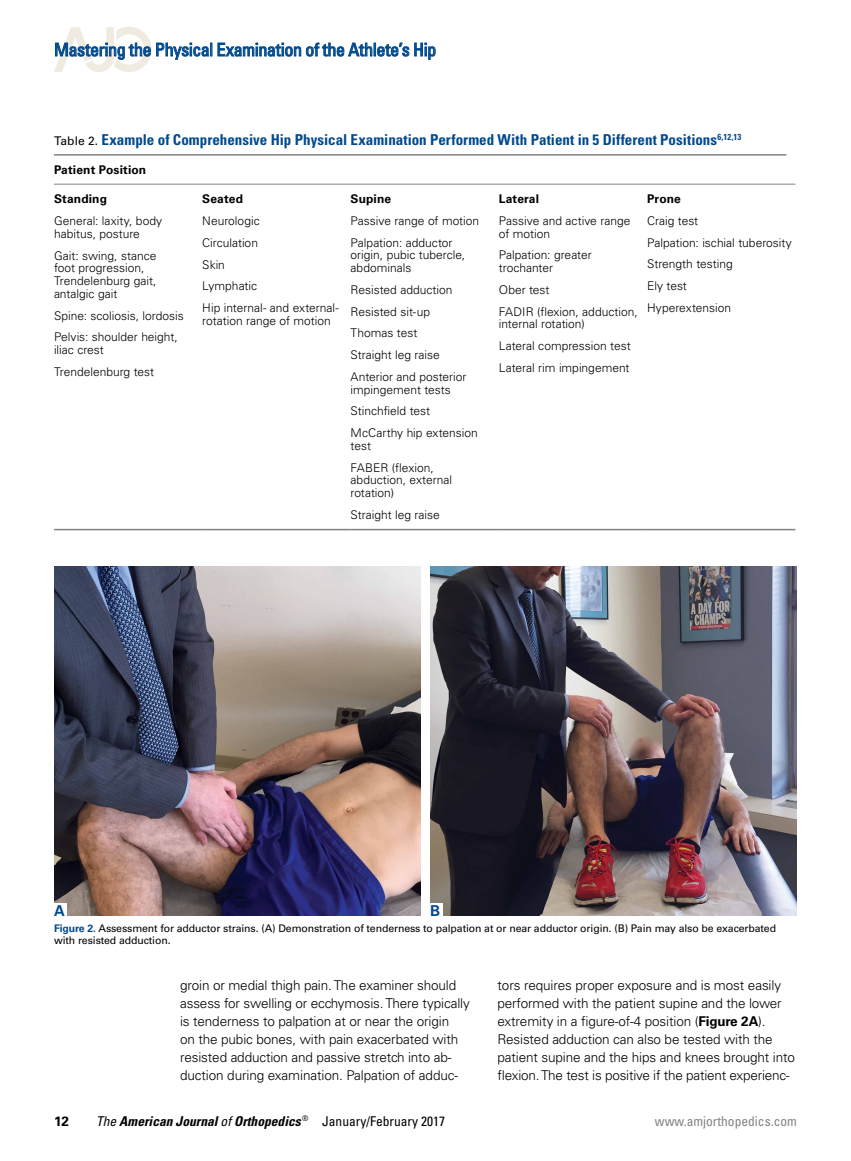
<style>
.page{position:relative;width:851px;height:1161px;background:#fff}
.page>*{position:absolute;margin:0;border:0;box-sizing:border-box;transform-origin:0 0}
.t1{font:condensed 18px "Univers LT Std";letter-spacing:-.02em;color:#004a8f}
.t2{font:700 condensed 15px "Univers LT Std";color:#004a8f}
.t3{font:700 15px "Univers LT Std";color:#004a8f}
.t4{font:300 13.5px/18px "Univers LT Std";letter-spacing:-.01em;color:#000}
.t5{font:italic 700 condensed 13.5px "Univers LT Std";color:#000}
.t6{font:condensed 13.5px "Univers LT Std";color:#808285}
.t7{font:700 13.5px "Univers LT Std";color:#000}
.t8{font:300 12px/21.8px "Univers LT Std";color:#000}
.t9{font:700 12px "Univers LT Std";letter-spacing:.01em;color:#000}
.t10{font:10.5px/12px "Univers LT Std";letter-spacing:-.01em;color:#000}
.s1{font-weight:400;font-stretch:normal;font-size:12px;color:#000}
.s2{font-weight:700;color:#004a8f}
.s3{font-weight:700}
.s4{font-weight:400}
.s5{font-weight:400;font-style:normal}
</style>
<div class="page">
<svg style="left:54px;top:27px;width:158px;height:45px"></svg>
<svg style="left:218px;top:42px;width:217px;height:18px"></svg>
<hr style="left:54px;top:184px;width:148px;height:1px;background:#808285">
<hr style="left:202px;top:184px;width:148px;height:1px;background:#808285">
<hr style="left:350px;top:184px;width:149px;height:1px;background:#808285">
<hr style="left:499px;top:184px;width:148px;height:1px;background:#808285">
<hr style="left:647px;top:184px;width:148px;height:1px;background:#808285">
<hr style="left:54px;top:529px;width:148px;height:1px;background:#808285">
<hr style="left:202px;top:529px;width:148px;height:1px;background:#808285">
<hr style="left:350px;top:529px;width:149px;height:1px;background:#808285">
<hr style="left:499px;top:529px;width:148px;height:1px;background:#808285">
<hr style="left:647px;top:529px;width:148px;height:1px;background:#808285">
<hr style="left:54px;top:154px;width:732px;height:2px;background:#808285">
<img style="left:54px;top:566px;width:367px;height:350px">
<img style="left:430px;top:566px;width:366px;height:350px">
<div style="left:54px;top:903px;width:13px;height:13px;background:#fff"></div>
<div style="left:430px;top:903px;width:12px;height:13px;background:#fff"></div>
<h1 class="t1" style="left:54px;top:38px;width:384px">Mastering the Physical Examination of the Athlete’s Hip</h1>
<p class="t2" style="left:54px;top:131px;width:688px"><span class="s1">Table 2.</span> Example of Comprehensive Hip Physical Examination Performed With Patient in 5 Different Positions<sup>6,12,13</sup></p>
<p class="t9" style="left:54px;top:162px;width:94px">Patient Position</p>
<p class="t9" style="left:54px;top:192px;width:55px">Standing</p>
<p class="t8" style="left:54px;top:214px;width:110px;line-height:12.8px">General: laxity, body habitus, posture</p>
<p class="t8" style="left:54px;top:249px;width:104px;line-height:12.8px">Gait: swing, stance foot progression,<br>Trendelenburg gait, antalgic gait</p>
<p class="t8" style="left:54px;top:304px;width:131px">Spine: scoliosis, lordosis<br>Pelvis: shoulder height,</p>
<p class="t8" style="left:54px;top:339px;width:102px">iliac crest<br>Trendelenburg test</p>
<p class="t9" style="left:350px;top:192px;width:42px">Supine</p>
<p class="t8" style="left:350px;top:210px;width:130px">Passive range of motion<br>Palpation: adductor</p>
<p class="t8" style="left:350px;top:249px;width:116px;line-height:12.8px">origin, pubic tubercle, abdominals</p>
<p class="t8" style="left:350px;top:279px;width:117px">Resisted adduction<br>Resisted sit-up<br>Thomas test<br>Straight leg raise<br>Anterior and posterior</p>
<p class="t8" style="left:350px;top:379px;width:129px">impingement tests<br>Stinchfield test<br>McCarthy hip extension</p>
<p class="t8" style="left:350px;top:435px;width:85px">test<br>FABER (flexion,</p>
<p class="t8" style="left:350px;top:474px;width:103px;line-height:12.8px">abduction, external rotation)</p>
<p class="t8" style="left:350px;top:504px;width:91px">Straight leg raise</p>
<p class="t9" style="left:647px;top:192px;width:35px">Prone</p>
<p class="t8" style="left:647px;top:210px;width:146px">Craig test<br>Palpation: ischial tuberosity<br>Strength testing<br>Ely test<br>Hyperextension</p>
<p class="t9" style="left:202px;top:192px;width:42px">Seated</p>
<p class="t8" style="left:202px;top:210px;width:138px">Neurologic<br>Circulation<br>Skin<br>Lymphatic<br>Hip internal- and external-</p>
<p class="t8" style="left:202px;top:310px;width:130px">rotation range of motion</p>
<p class="t9" style="left:499px;top:192px;width:42px">Lateral</p>
<p class="t8" style="left:499px;top:214px;width:133px;line-height:12.8px">Passive and active range of motion</p>
<p class="t8" style="left:499px;top:249px;width:94px;line-height:12.8px">Palpation: greater trochanter</p>
<p class="t8" style="left:499px;top:279px;width:140px">Ober test<br>FADIR (flexion, adduction,</p>
<p class="t8" style="left:499px;top:313px;width:133px">internal rotation)<br>Lateral compression test<br>Lateral rim impingement</p>
<p class="t3" style="left:54px;top:902px;width:12px">A</p>
<p class="t3" style="left:430px;top:902px;width:12px">B</p>
<p class="t10" style="left:54px;top:923px;width:723px"><span class="s2">Figure 2.</span> Assessment for adductor strains. (A) Demonstration of tenderness to palpation at or near adductor origin. (B) Pain may also be exacerbated with resisted adduction.</p>
<p class="t4" style="left:180px;top:976px;width:291px">groin or medial thigh pain. The examiner should assess for swelling or ecchymosis. There typically is tenderness to palpation at or near the origin<br>on the pubic bones, with pain exacerbated with resisted adduction and passive stretch into ab&shy;duction during examination. Palpation of adduc-</p>
<p class="t4" style="left:497px;top:976px;width:299px">tors requires proper exposure and is most easily performed with the patient supine and the lower extremity in a figure-of-4 position (<span class="s3">Figure 2A</span>).<br>Resisted adduction can also be tested with the patient supine and the hips and knees brought into flexion. The test is positive if the patient experienc-</p>
<p class="t7" style="left:54px;top:1113px;width:17px">12</p>
<p class="t5" style="left:96px;top:1113px;width:350px"><span class="s4">The</span> American Journal <span class="s4">of</span> Orthopedics <sup>®</sup> <span class="s5">January/February 2017</span></p>
<p class="t6" style="left:655px;top:1112px;width:143px">www.amjorthopedics.com</p>
</div>
